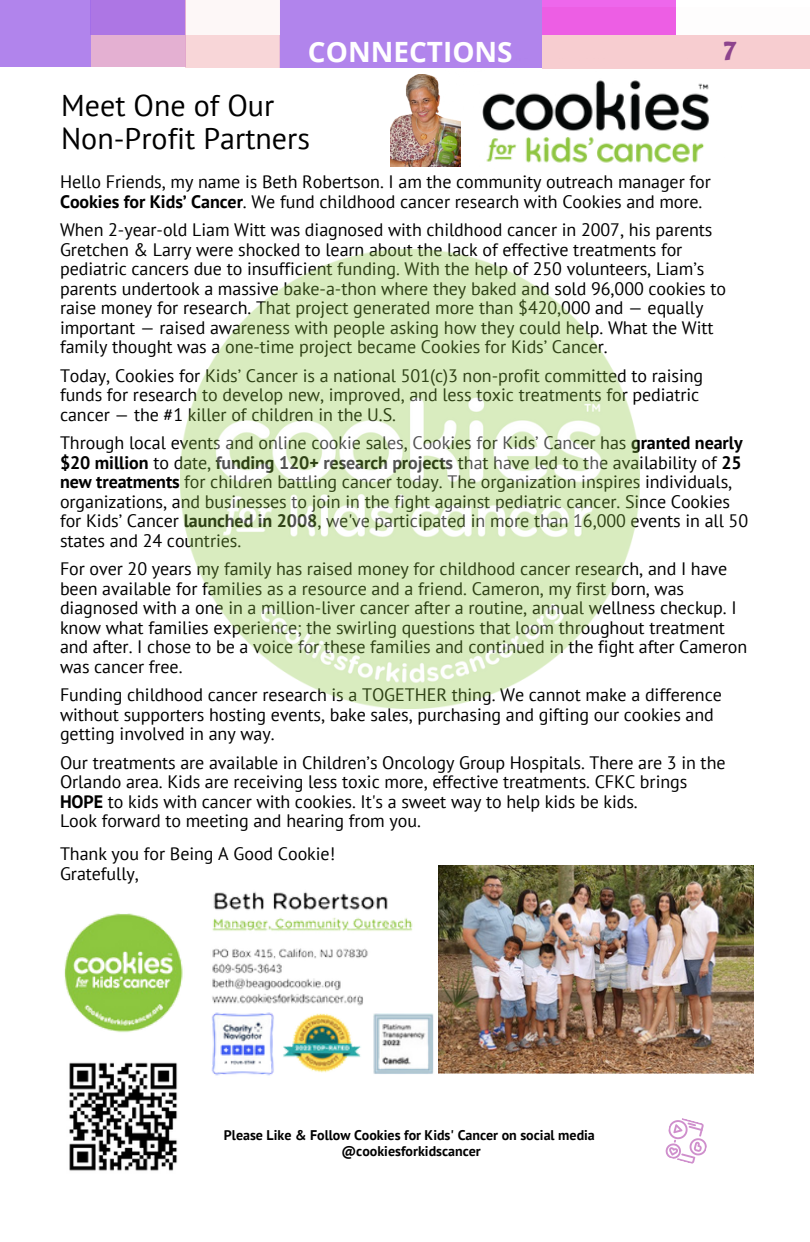
<style>
.page{position:relative;width:810px;height:1242px;background:#fff}
.page>*{position:absolute;margin:0;border:0;box-sizing:border-box;transform-origin:0 0}
.t1{font:30px "PT Sans";color:#000}
.t2{font:700 28px "Open Sans";color:#fff}
.t3{font:700 26px "Oleo Script";color:#8d448d}
.t4{font:18px/19.4px "PT Sans";letter-spacing:-.005em;color:#000}
.t5{font:700 14px "PT Sans";color:#000}
.s1{font-weight:700}
</style>
<div class="page">
<div style="left:0;top:0;width:91px;height:67px;background:#b184ec"></div>
<div style="left:280px;top:0;width:262px;height:68px;background:#b184ec"></div>
<div style="left:185px;top:0;width:94px;height:68px;background:#f8d6d8"></div>
<div style="left:185px;top:0;width:94px;height:35px;background:#fdf7f7"></div>
<div style="left:91px;top:0;width:94px;height:67px;background:#e4b0d2"></div>
<div style="left:90px;top:0;width:95px;height:35px;background:#ad76e4"></div>
<div style="left:542px;top:7px;width:268px;height:62px;background:#f7cdd0"></div>
<div style="left:542px;top:0;width:134px;height:35px;background:#ed5ee4"></div>
<div style="left:677px;top:0;width:133px;height:35px;background:#fff"></div>
<svg style="left:665px;top:1118px;width:42px;height:46px"></svg>
<img style="left:444px;top:80px;width:265px;height:87px">
<img style="left:181px;top:250px;width:459px;height:459px">
<img style="left:64px;top:869px;width:375px;height:207px">
<img style="left:390px;top:75px;width:71px;height:91px">
<img style="left:439px;top:865px;width:315px;height:209px">
<img style="left:67px;top:1060px;width:112px;height:111px">
<p class="t2" style="left:308px;top:32px;width:206px">CONNECTIONS</p>
<p class="t3" style="left:723px;top:34px;width:13px">7</p>
<p class="t1" style="left:61px;top:85px;width:215px">Meet One of Our</p>
<p class="t1" style="left:61px;top:118px;width:250px">Non-Profit Partners</p>
<p class="t4" style="left:60px;top:172px;width:652px">Hello Friends, my name is Beth Robertson. I am the community outreach manager for<br><span class="s1">Cookies for Kids’ Cancer</span>. We fund childhood cancer research with Cookies and more.</p>
<p class="t4" style="left:60px;top:220px;width:667px">When 2-year-old Liam Witt was diagnosed with childhood cancer in 2007, his parents Gretchen &amp; Larry were shocked to learn about the lack of effective treatments for pediatric cancers due to insufficient funding. With the help of 250 volunteers, Liam’s parents undertook a massive bake-a-thon where they baked and sold 96,000 cookies to raise money for research. That project generated more than $420,000 and — equally important — raised awareness with people asking how they could help. What the Witt family thought was a one-time project became Cookies for Kids’ Cancer.</p>
<p class="t4" style="left:60px;top:365px;width:645px">Today, Cookies for Kids’ Cancer is a national 501(c)3 non-profit committed to raising funds for research to develop new, improved, and less toxic treatments for pediatric cancer — the #1 killer of children in the U.S.</p>
<p class="t4" style="left:60px;top:433px;width:690px">Through local events and online cookie sales, Cookies for Kids’ Cancer has <span class="s1">granted nearly $20 million</span> to date, <span class="s1">funding 120+ research projects</span> that have led to the availability of <span class="s1">25 new treatments</span> for children battling cancer today. The organization inspires individuals, organizations, and businesses to join in the fight against pediatric cancer. Since Cookies for Kids’ Cancer <span class="s1">launched in 2008</span>, we've participated in more than 16,000 events in all 50 states and 24 countries.</p>
<p class="t4" style="left:60px;top:559px;width:689px">For over 20 years my family has raised money for childhood cancer research, and I have been available for families as a resource and a friend. Cameron, my first born, was diagnosed with a one in a million-liver cancer after a routine, annual wellness checkup. I know what families experience; the swirling questions that loom throughout treatment and after. I chose to be a voice for these families and continued in the fight after Cameron was cancer free.</p>
<p class="t4" style="left:60px;top:685px;width:663px">Funding childhood cancer research is a TOGETHER thing. We cannot make a difference without supporters hosting events, bake sales, purchasing and gifting our cookies and getting involved in any way.</p>
<p class="t4" style="left:60px;top:752px;width:667px">Our treatments are available in Children’s Oncology Group Hospitals. There are 3 in the<br>Orlando area. Kids are receiving less toxic more, effective treatments. CFKC brings</p>
<p class="t4" style="left:60px;top:791px;width:579px"><span class="s1">HOPE</span> to kids with cancer with cookies. It's a sweet way to help kids be kids.</p>
<p class="t4" style="left:60px;top:811px;width:362px">Look forward to meeting and hearing from you.</p>
<p class="t4" style="left:60px;top:844px;width:277px">Thank you for Being A Good Cookie!</p>
<p class="t4" style="left:60px;top:863px;width:80px">Gratefully,</p>
<p class="t5" style="left:224px;top:1125px;width:372px">Please Like &amp; Follow Cookies for Kids' Cancer on social media</p>
<p class="t5" style="left:341px;top:1142px;width:141px">@cookiesforkidscancer</p>
</div>
